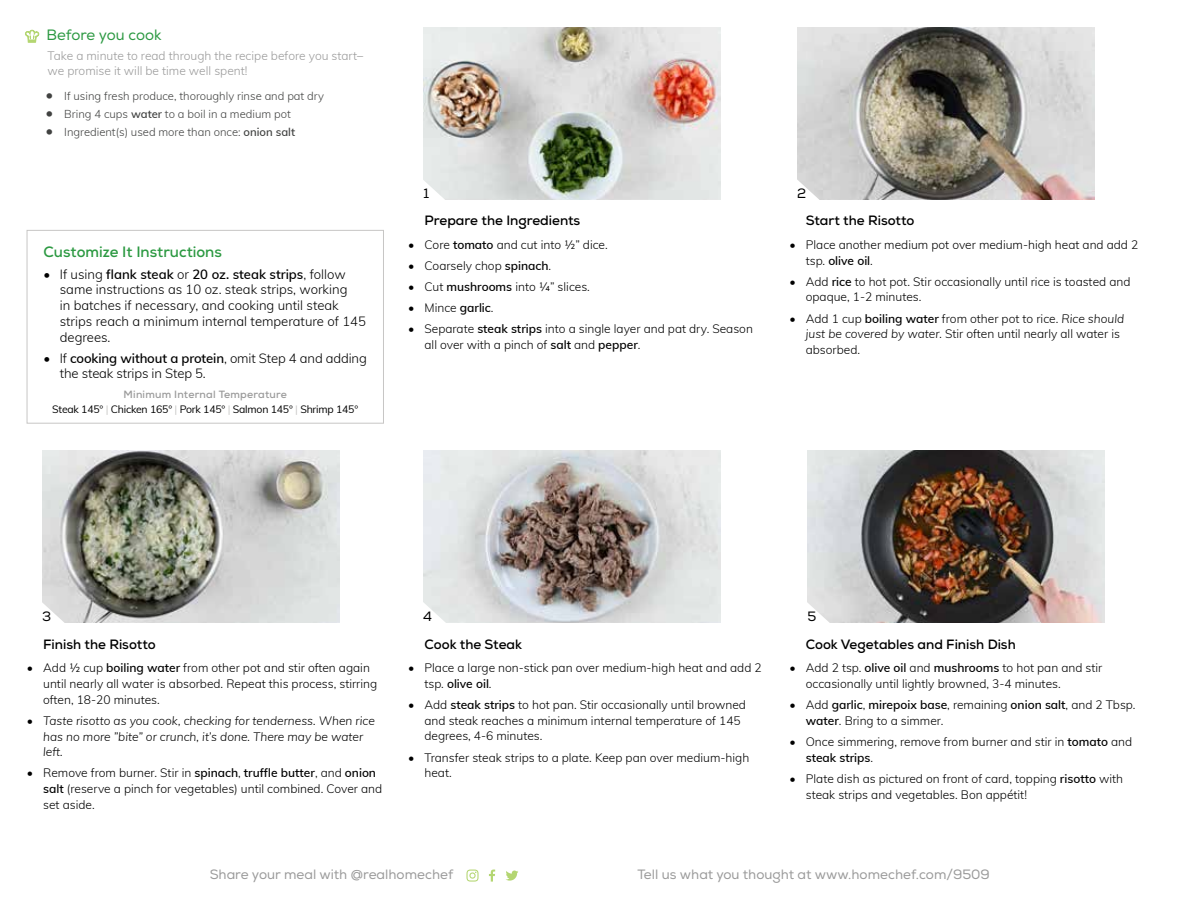
<style>
.page{position:relative;width:1188px;height:918px;background:#fff}
.page>*{position:absolute;margin:0;border:0;box-sizing:border-box;transform-origin:0 0}
.t1{font:700 15px "Nexa";color:#2c9942}
.t2{font:15px "Nexa";letter-spacing:-.005em;color:#2c9942}
.t3{font:700 13.5px "Nexa";color:#000}
.t4{font:13.5px "Nexa";color:#9a9a9a}
.t5{font:13.5px "Nexa";color:#000}
.t6{font:300 13.2px/15.8px "Muli";color:#000}
.t7{font:300 12px/15.8px "Muli";color:#000}
.t8{font:italic 300 12px/15.8px "Muli";color:#000}
.t9{font:300 12px/15px "Muli";color:#9a9a9a}
.t10{font:300 11.25px "Muli";color:#414241}
.t11{font:10.5px "Muli";letter-spacing:-.02em;color:#000}
.t12{font:700 10.5px "Nexa";letter-spacing:.02em;color:#9a9a9a}
.s1{font-size:15px}
.s2{font-weight:600}
.s3{color:#c7c6c5}
.s4{font-style:italic}
.s5{font-style:normal}
</style>
<div class="page">
<div style="left:27px;top:230px;width:357px;height:194px;border:1px solid #c7c6c5"></div>
<svg style="left:25px;top:30px;width:14px;height:12px"></svg>
<svg style="left:489px;top:870px;width:6px;height:12px"></svg>
<svg style="left:466px;top:870px;width:13px;height:12px"></svg>
<svg style="left:506px;top:871px;width:12px;height:10px"></svg>
<img style="left:42px;top:450px;width:297px;height:173px">
<img style="left:423px;top:450px;width:297px;height:173px">
<img style="left:423px;top:27px;width:297px;height:173px">
<img style="left:808px;top:450px;width:297px;height:173px">
<img style="left:797px;top:27px;width:297px;height:173px">
<svg style="left:423px;top:178px;width:24px;height:22px"></svg>
<svg style="left:797px;top:178px;width:24px;height:22px"></svg>
<svg style="left:42px;top:601px;width:24px;height:22px"></svg>
<svg style="left:423px;top:601px;width:24px;height:22px"></svg>
<svg style="left:807px;top:601px;width:24px;height:22px"></svg>
<p class="t2" style="left:46px;top:26px;width:117px">Before you cook</p>
<p class="t9" style="left:48px;top:47px;width:317px">Take a minute to read through the recipe before you start– we promise it will be time well spent!</p>
<p class="t10" style="left:45px;top:88px;width:280px"><span class="s1">•</span> If using fresh produce, thoroughly rinse and pat dry</p>
<p class="t10" style="left:45px;top:106px;width:247px"><span class="s1">•</span> Bring 4 cups <span class="s2">water</span> to a boil in a medium pot</p>
<p class="t10" style="left:45px;top:124px;width:251px"><span class="s1">•</span> Ingredient(s) used more than once: <span class="s2">onion salt</span></p>
<p class="t1" style="left:44px;top:243px;width:180px">Customize It Instructions</p>
<p class="t6" style="left:60px;top:265px;width:308px;text-indent:-16px">• If using <span class="s2">flank steak</span> or <span class="s2">20 oz. steak strips</span>, follow same instructions as 10 oz. steak strips, working<br>in batches if necessary, and cooking until steak strips reach a minimum internal temperature of 145 degrees.</p>
<p class="t6" style="left:60px;top:349px;width:309px;text-indent:-16px">• If <span class="s2">cooking without a protein</span>, omit Step 4 and adding the steak strips in Step 5.</p>
<p class="t12" style="left:124px;top:387px;width:165px">Minimum Internal Temperature</p>
<p class="t11" style="left:52px;top:401px;width:308px">Steak 145° <span class="s3">|</span> Chicken 165° <span class="s3">|</span> Pork 145° <span class="s3">|</span> Salmon 145° <span class="s3">|</span> Shrimp 145°</p>
<p class="t5" style="left:423px;top:185px;width:7px">1</p>
<p class="t3" style="left:425px;top:212px;width:157px">Prepare the Ingredients</p>
<p class="t7" style="left:408px;top:236px;width:201px">• Core <span class="s2">tomato</span> and cut into ½” dice.</p>
<p class="t7" style="left:408px;top:257px;width:144px">• Coarsely chop <span class="s2">spinach</span>.</p>
<p class="t7" style="left:408px;top:278px;width:183px">• Cut <span class="s2">mushrooms</span> into ¼” slices.</p>
<p class="t7" style="left:408px;top:299px;width:87px">• Mince <span class="s2">garlic</span>.</p>
<p class="t7" style="left:425px;top:321px;width:330px;text-indent:-16px">• Separate <span class="s2">steak strips</span> into a single layer and pat dry. Season all over with a pinch of <span class="s2">salt</span> and <span class="s2">pepper</span>.</p>
<p class="t5" style="left:797px;top:185px;width:11px">2</p>
<p class="t3" style="left:806px;top:212px;width:110px">Start the Risotto</p>
<p class="t7" style="left:806px;top:236px;width:334px;text-indent:-16px">• Place another medium pot over medium-high heat and add 2 tsp. <span class="s2">olive oil</span>.</p>
<p class="t7" style="left:806px;top:273px;width:326px;text-indent:-16px">• Add <span class="s2">rice</span> to hot pot. Stir occasionally until rice is toasted and opaque, 1-2 minutes.</p>
<p class="t7" style="left:806px;top:310px;width:320px;text-indent:-16px">• Add 1 cup <span class="s2">boiling water</span> from other pot to rice. <span class="s4">Rice should just be covered by water.</span> Stir often until nearly all water is absorbed.</p>
<p class="t5" style="left:42px;top:608px;width:11px">3</p>
<p class="t5" style="left:423px;top:608px;width:10px">4</p>
<p class="t5" style="left:808px;top:608px;width:10px">5</p>
<p class="t3" style="left:43px;top:636px;width:114px">Finish the Risotto</p>
<p class="t7" style="left:43px;top:659px;width:336px;text-indent:-16px">• Add ½ cup <span class="s2">boiling water</span> from other pot and stir often again until nearly all water is absorbed. Repeat this process, stirring often, 18-20 minutes.</p>
<p class="t8" style="left:43px;top:712px;width:333px;text-indent:-16px"><span class="s5">•</span> Taste risotto as you cook, checking for tenderness. When rice has no more ”bite” or crunch, it’s done. There may be water left.</p>
<p class="t7" style="left:43px;top:765px;width:341px;text-indent:-16px">• Remove from burner. Stir in <span class="s2">spinach</span>, <span class="s2">truffle butter</span>, and <span class="s2">onion salt</span> (reserve a pinch for vegetables) until combined. Cover and set aside.</p>
<p class="t3" style="left:424px;top:635px;width:99px">Cook the Steak</p>
<p class="t7" style="left:424px;top:659px;width:339px;text-indent:-16px">• Place a large non-stick pan over medium-high heat and add 2 tsp. <span class="s2">olive oil</span>.</p>
<p class="t7" style="left:424px;top:696px;width:323px;text-indent:-16px">• Add <span class="s2">steak strips</span> to hot pan. Stir occasionally until browned and steak reaches a minimum internal temperature of 145 degrees, 4-6 minutes.</p>
<p class="t7" style="left:424px;top:749px;width:326px;text-indent:-16px">• Transfer steak strips to a plate. Keep pan over medium-high heat.</p>
<p class="t3" style="left:806px;top:635px;width:212px">Cook Vegetables and Finish Dish</p>
<p class="t7" style="left:806px;top:659px;width:298px;text-indent:-16px">• Add 2 tsp. <span class="s2">olive oil</span> and <span class="s2">mushrooms</span> to hot pan and stir occasionally until lightly browned, 3-4 minutes.</p>
<p class="t7" style="left:806px;top:696px;width:331px;text-indent:-16px">• Add <span class="s2">garlic</span>, <span class="s2">mirepoix base</span>, remaining <span class="s2">onion salt</span>, and 2 Tbsp. <span class="s2">water</span>. Bring to a simmer.</p>
<p class="t7" style="left:806px;top:733px;width:328px;text-indent:-16px">• Once simmering, remove from burner and stir in <span class="s2">tomato</span> and <span class="s2">steak strips</span>.</p>
<p class="t7" style="left:806px;top:770px;width:319px;text-indent:-16px">• Plate dish as pictured on front of card, topping <span class="s2">risotto</span> with steak strips and vegetables. Bon appétit!</p>
<p class="t4" style="left:210px;top:867px;width:245px">Share your meal with @realhomechef</p>
<p class="t4" style="left:638px;top:867px;width:354px">Tell us what you thought at www.homechef.com/9509</p>
</div>
